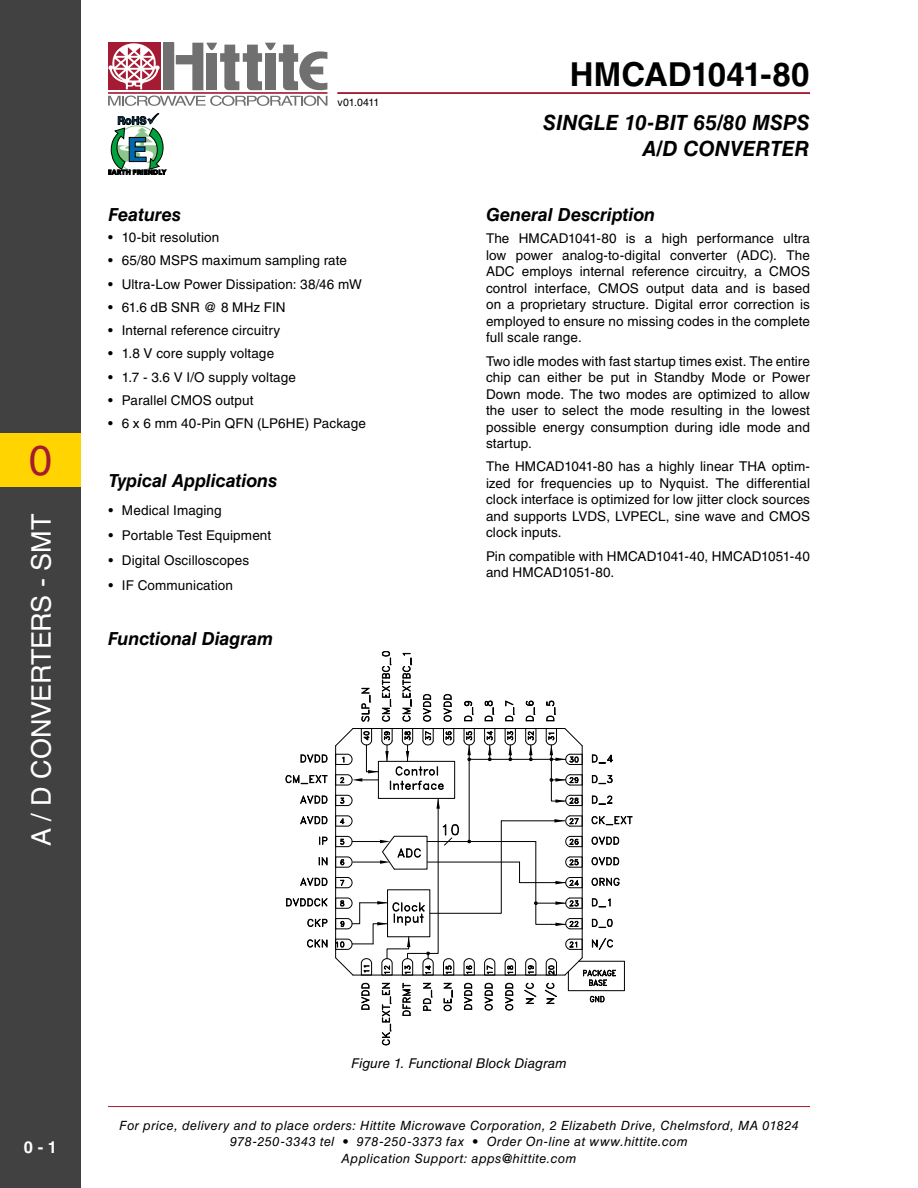
<style>
.page{position:relative;width:918px;height:1188px;background:#fff}
.page>*{position:absolute;margin:0;border:0;box-sizing:border-box;transform-origin:0 0}
.t1{font:42px "Helvetica LT Std";color:#a41b33}
.t2{font:700 33px "Helvetica LT Std";letter-spacing:-.01em;color:#000}
.t3{font:27px "Helvetica LT Std";letter-spacing:-.015em;color:#fff}
.t4{font:italic 700 21px/25.2px "Helvetica LT Std";color:#000;text-align:right}
.t5{font:italic 700 18px "Helvetica LT Std";letter-spacing:-.005em;color:#000}
.t6{font:700 16.5px "Helvetica LT Std";color:#fff}
.t7{font:13.5px/16.5px "Helvetica LT Std";letter-spacing:.01em;color:#000}
.t8{font:italic 13.5px "Helvetica LT Std";letter-spacing:.005em;color:#000}
.t9{font:italic 12.75px/16.5px "Helvetica LT Std";letter-spacing:.035em;color:#000;text-align:center}
.t10{font:10.5px "Helvetica LT Std";letter-spacing:-.035em;color:#000}
.s1{font-style:inherit}
</style>
<div class="page">
<hr style="left:108px;top:1106px;width:702px;height:1px;background:#a41b33">
<div style="left:163px;top:43px;width:11px;height:47px;background:#707071"></div>
<div style="left:108px;top:43px;width:52px;height:47px;background:#a41b33"></div>
<hr style="left:108px;top:92px;width:219px;height:2px;background:#a41b33">
<svg style="left:176px;top:43px;width:151px;height:47px"></svg>
<svg style="left:108px;top:96px;width:219px;height:10px"></svg>
<svg style="left:108px;top:43px;width:52px;height:46px"></svg>
<div style="left:0;top:0;width:81px;height:1188px;background:#414141"></div>
<div style="left:0;top:433px;width:81px;height:54px;background:#ffd400"></div>
<hr style="left:338px;top:92px;width:472px;height:2px;background:#a41b33">
<svg style="left:108px;top:113px;width:58px;height:62px"></svg>
<svg style="left:300px;top:754px;width:28px;height:9px"></svg>
<svg style="left:361px;top:688px;width:10px;height:34px"></svg>
<svg style="left:286px;top:775px;width:42px;height:9px"></svg>
<svg style="left:300px;top:795px;width:28px;height:9px"></svg>
<svg style="left:300px;top:816px;width:28px;height:9px"></svg>
<svg style="left:319px;top:837px;width:9px;height:8px"></svg>
<svg style="left:319px;top:857px;width:9px;height:9px"></svg>
<svg style="left:300px;top:877px;width:28px;height:9px"></svg>
<svg style="left:286px;top:898px;width:42px;height:9px"></svg>
<svg style="left:307px;top:918px;width:21px;height:9px"></svg>
<svg style="left:307px;top:939px;width:21px;height:9px"></svg>
<svg style="left:381px;top:651px;width:10px;height:71px"></svg>
<svg style="left:402px;top:653px;width:10px;height:69px"></svg>
<svg style="left:423px;top:694px;width:8px;height:28px"></svg>
<svg style="left:443px;top:694px;width:9px;height:28px"></svg>
<svg style="left:464px;top:701px;width:9px;height:21px"></svg>
<svg style="left:484px;top:700px;width:10px;height:22px"></svg>
<svg style="left:505px;top:700px;width:10px;height:22px"></svg>
<svg style="left:526px;top:700px;width:9px;height:22px"></svg>
<svg style="left:546px;top:700px;width:10px;height:22px"></svg>
<svg style="left:335px;top:728px;width:297px;height:317px"></svg>
<h1 class="t1" style="left:29px;top:436px;width:25px">0</h1>
<h3 class="t3" style="left:26px;top:846px;width:333px;rotate:-90deg">A / D Converters - SMT</h3>
<p class="t10" style="left:338px;top:96px;width:43px">v01.0411</p>
<h3 class="t5" style="left:108px;top:204px;width:74px">Features</h3>
<p class="t7" style="left:108px;top:229px;width:113px">• 10-bit resolution</p>
<p class="t7" style="left:108px;top:252px;width:240px">• 65/80 MSPS maximum sampling rate</p>
<p class="t7" style="left:108px;top:276px;width:255px">• Ultra-Low Power Dissipation: 38/46 mW</p>
<p class="t7" style="left:108px;top:299px;width:74px">• 61.6 dB SNR</p>
<p class="t7" style="left:204px;top:299px;width:81px">@ 8 MHz FIN</p>
<p class="t7" style="left:108px;top:322px;width:173px">• Internal reference circuitry</p>
<p class="t7" style="left:108px;top:345px;width:167px">• 1.8 V core supply voltage</p>
<p class="t7" style="left:108px;top:369px;width:189px">• 1.7 - 3.6 V I/O supply voltage</p>
<p class="t7" style="left:108px;top:392px;width:147px">• Parallel CMOS output</p>
<p class="t7" style="left:108px;top:415px;width:259px">• 6 x 6 mm 40-Pin QFN (LP6HE) Package</p>
<h3 class="t5" style="left:109px;top:470px;width:170px">Typical Applications</h3>
<p class="t7" style="left:108px;top:502px;width:115px">• Medical Imaging</p>
<p class="t7" style="left:108px;top:527px;width:164px">• Portable Test Equipment</p>
<p class="t7" style="left:108px;top:552px;width:142px">• Digital Oscilloscopes</p>
<p class="t7" style="left:108px;top:577px;width:126px">• IF Communication</p>
<h3 class="t5" style="left:108px;top:627px;width:167px">Functional Diagram</h3>
<h2 class="t2" style="left:570px;top:54px;width:241px">HMCAD1041-80</h2>
<h3 class="t4" style="left:543px;top:110px;width:268px">Single 10-Bit 65/<span class="s1">80</span> MSPS<br>A/D Converter</h3>
<h3 class="t5" style="left:486px;top:203px;width:171px">General Description</h3>
<p class="t7" style="left:486px;top:230px;width:326px">The HMCAD1041-80 is a high performance ultra low power analog-to-digital converter (ADC). The ADC employs internal reference circuitry, a CMOS control interface, CMOS</p>
<p class="t7" style="left:486px;top:280px;width:326px;text-align:justify;text-indent:160px">output data and is based on a proprietary structure. Digital error correction is employed to ensure no missing codes in the complete full scale range.</p>
<p class="t7" style="left:486px;top:353px;width:326px;text-align:justify">Two idle modes with fast startup times exist. The entire chip can either be put in Standby Mode or Power Down mode. The two modes are optimized to allow the user to select the mode resulting in the lowest possible energy consumption during idle mode and startup.</p>
<p class="t7" style="left:486px;top:458px;width:326px">The HMCAD1041-80 has a highly linear THA optim&shy;ized for frequencies up to Nyquist. The differential clock interface is optimized for low jitter clock sources and supports LVDS, LVPECL, sine wave and CMOS clock inputs.</p>
<p class="t7" style="left:486px;top:548px;width:325px">Pin compatible with HMCAD1041-40, HMCAD1051-40 and HMCAD1051-80.</p>
<p class="t6" style="left:24px;top:1138px;width:35px">0 - 1</p>
<p class="t8" style="left:351px;top:1056px;width:217px">Figure 1. Functional Block Diagram</p>
<p class="t9" style="left:119px;top:1117px;width:681px">For price, delivery and to place orders: Hittite Microwave Corporation, 2 Elizabeth Drive, Chelmsford, MA 01824<br>978-250-3343 tel • 978-250-3373 fax • Order On-line at www.hittite.com<br>Application Support: apps@hittite.com</p>
</div>
